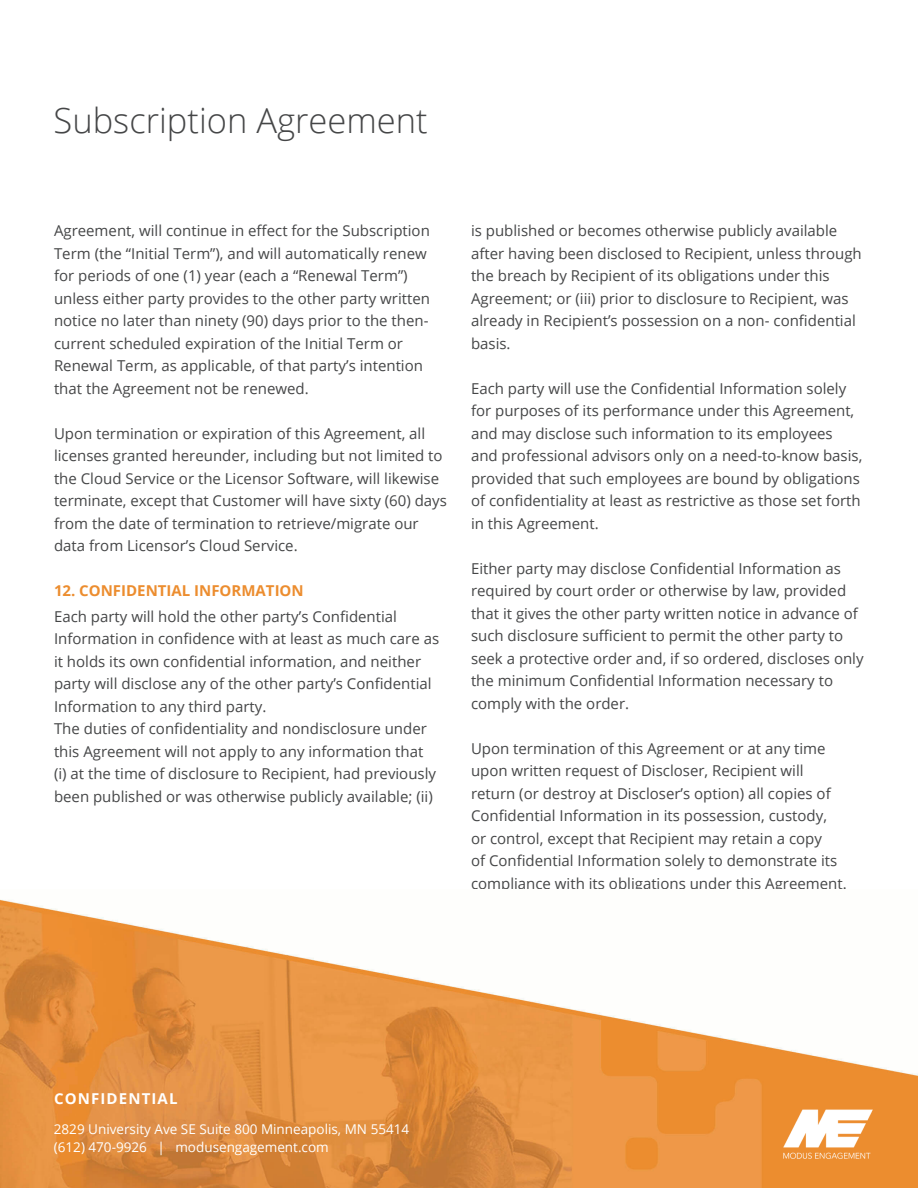
<style>
.page{position:relative;width:918px;height:1188px;background:#fff}
.page>*{position:absolute;margin:0;border:0;box-sizing:border-box;transform-origin:0 0}
.t1{font:300 34.5px "Open Sans";color:#454647}
.t2{font:15px/22.5px "Open Sans";color:#454647}
.t3{font:700 15px "Open Sans";color:#ec8d2f}
.t4{font:700 15px "Open Sans";letter-spacing:.075em;color:#fff}
.t5{font:13.5px/18px "Open Sans";color:#fff}
</style>
<div class="page">
<img style="left:0;top:899px;width:918px;height:289px">
<img style="left:780px;top:1107px;width:96px;height:56px">
<p class="t1" style="left:54px;top:97px;width:376px">Subscription Agreement</p>
<p class="t2" style="left:54px;top:219px;width:378px">Agreement, will continue in effect for the Subscription Term (the “Initial Term”), and will automatically renew for periods of one (1) year (each a “Renewal Term”) unless either party provides to the other party written notice no later than ninety (90) days prior to the then&shy;current scheduled expiration of the Initial Term or Renewal Term, as applicable, of that party’s intention that the Agreement not be renewed.</p>
<p class="t2" style="left:54px;top:422px;width:395px">Upon termination or expiration of this Agreement, all licenses granted hereunder, including but not limited to the Cloud Service or the Licensor Software, will likewise terminate, except that Customer will have sixty (60) days from the date of termination to retrieve/migrate our data from Licensor’s Cloud Service.</p>
<p class="t3" style="left:54px;top:580px;width:251px">12. CONFIDENTIAL INFORMATION</p>
<p class="t2" style="left:54px;top:605px;width:387px">Each party will hold the other party’s Confidential Information in confidence with at least as much care as it holds its own confidential information, and neither party will disclose any of the other party’s Confidential Information to any third party.</p>
<p class="t2" style="left:54px;top:717px;width:384px">The duties of confidentiality and nondisclosure under this Agreement will not apply to any information that (i) at the time of disclosure to Recipient, had previously been published or was otherwise publicly available; (ii)</p>
<p class="t2" style="left:471px;top:219px;width:392px">is published or becomes otherwise publicly available after having been disclosed to Recipient, unless through the breach by Recipient of its obligations under this Agreement; or (iii) prior to disclosure to Recipient, was already in Recipient’s possession on a non- confidential basis.</p>
<p class="t2" style="left:471px;top:377px;width:393px">Each party will use the Confidential Information solely for purposes of its performance under this Agreement, and may disclose such information to its employees and professional advisors only on a need-to-know basis, provided that such employees are bound by obligations of confidentiality at least as restrictive as those set forth in this Agreement.</p>
<p class="t2" style="left:471px;top:557px;width:394px">Either party may disclose Confidential Information as required by court order or otherwise by law, provided that it gives the other party written notice in advance of such disclosure sufficient to permit the other party to seek a protective order and, if so ordered, discloses only the minimum Confidential Information necessary to comply with the order.</p>
<p class="t2" style="left:471px;top:737px;width:377px">Upon termination of this Agreement or at any time upon written request of Discloser, Recipient will return (or destroy at Discloser’s option) all copies of Confidential Information in its possession, custody,<br>or control, except that Recipient may retain a copy<br>of Confidential Information solely to demonstrate its compliance with its obligations under this Agreement.</p>
<p class="t4" style="left:54px;top:1088px;width:125px">CONFIDENTIAL</p>
<p class="t5" style="left:54px;top:1119px;width:357px">2829 University Ave SE Suite 800 Minneapolis, MN 55414 (612) 470-9926 | modusengagement.com</p>
</div>
